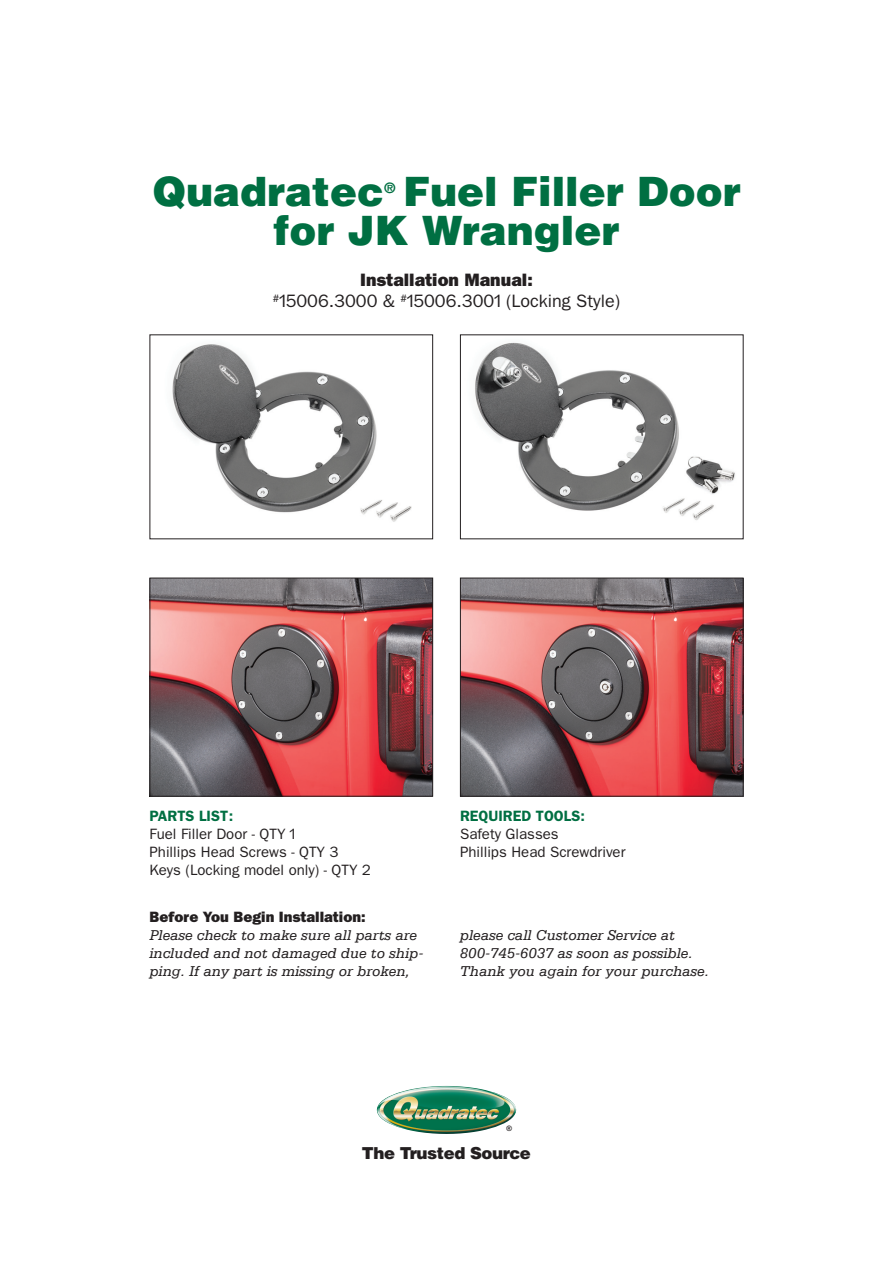
<style>
.page{position:relative;width:893px;height:1263px;background:#fff}
.page>*{position:absolute;margin:0;border:0;box-sizing:border-box;transform-origin:0 0}
.t1{font:900 40.5px/39px "Helvetica";color:#006f42}
.t2{font:18px/21px "New Franklin Gothic";color:#231f20;text-align:center}
.t3{font:900 16.5px "Helvetica";letter-spacing:-.025em;color:#231f20}
.t4{font:italic 15px/17.9px "Serifa LT";color:#231f20}
.t5{font:15px/18px "New Franklin Gothic";color:#231f20}
.t6{font:900 14.4px "Helvetica";color:#006f42}
.t7{font:700 7.5px "Arial";color:#231f20}
.s1{font-weight:800}
.s2{font-weight:600;color:#006f42}
.s3{font-family:"New Franklin Gothic";font-weight:800;font-style:normal}
</style>
<div class="page">
<img style="left:377px;top:1086px;width:139px;height:48px">
<img style="left:462px;top:580px;width:280px;height:215px">
<div style="left:460px;top:578px;width:284px;height:219px;border:1px solid #231f20"></div>
<img style="left:152px;top:580px;width:279px;height:215px">
<div style="left:150px;top:578px;width:283px;height:219px;border:1px solid #231f20"></div>
<img style="left:172px;top:344px;width:240px;height:178px">
<img style="left:475px;top:342px;width:260px;height:179px">
<p class="t1" style="left:152px;top:175px;width:233px">Quadratec</p>
<p class="t6" style="left:384px;top:183px;width:13px">®</p>
<p class="t1" style="left:274px;top:175px;width:469px;text-indent:130px">Fuel Filler Door for JK Wrangler</p>
<p class="t2" style="left:273px;top:271px;width:349px"><span class="s1">Installation Manual:<br></span><sup>#</sup>15006.3000 &amp; <sup>#</sup>15006.3001 (Locking Style)</p>
<p class="t5" style="left:150px;top:808px;width:223px"><span class="s2">PARTS LIST:<br></span>Fuel Filler Door - QTY 1<br>Phillips Head Screws - QTY 3<br>Keys (Locking model only) - QTY 2</p>
<p class="t5" style="left:460px;top:808px;width:167px"><span class="s2">REQUIRED TOOLS:<br></span>Safety Glasses<br>Phillips Head Screwdriver</p>
<p class="t4" style="left:149px;top:908px;width:275px"><span class="s3">Before You Begin Installation:<br></span>Please check to make sure all parts are included and not damaged due to ship&shy;ping. If any part is missing or broken,</p>
<p class="t4" style="left:460px;top:926px;width:250px">please call Customer Service at<br>800-745-6037 as soon as possible.<br>Thank you again for your purchase.</p>
<p class="t7" style="left:506px;top:1124px;width:7px">®</p>
<p class="t3" style="left:362px;top:1147px;width:171px">The Trusted Source</p>
</div>
